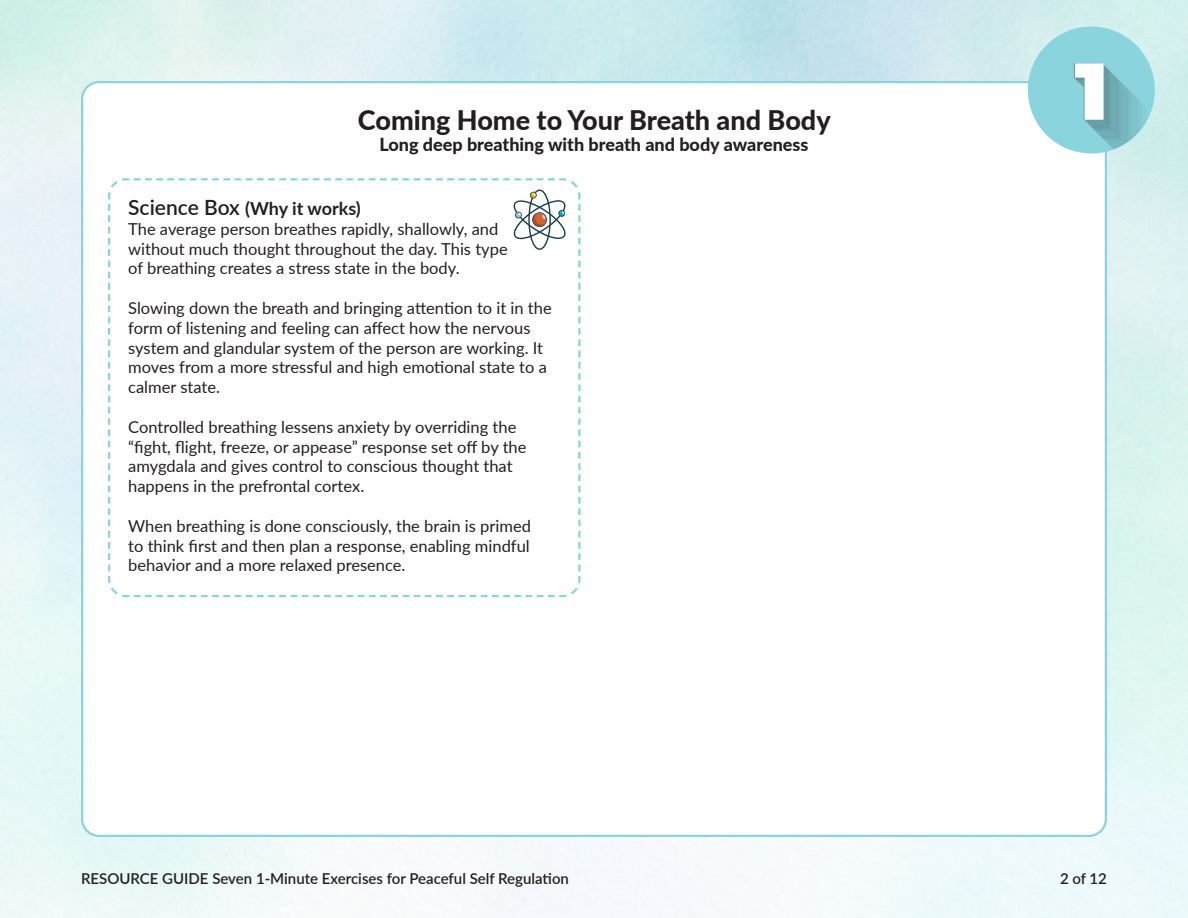
<style>
.page{position:relative;width:1188px;height:918px;background:#fff}
.page>*{position:absolute;margin:0;border:0;box-sizing:border-box;transform-origin:0 0}
.t1{font:900 80.55px "Montserrat";color:#fff}
.t2{font:800 27px "Lato";color:#231f20}
.t3{font:800 18px "Lato";color:#231f20}
.t4{font:700 18px "Lato";color:#231f20}
.t5{font:16.5px/19.8px "Lato";color:#231f20}
.t6{font:600 15px "Lato";color:#231f20}
.s1{font-weight:600;font-size:21px}
</style>
<div class="page">
<div style="left:1028px;top:27px;width:127px;height:127px;background:#8ad4de;border-radius:50%"></div>
<svg style="left:1074px;top:63px;width:75px;height:86px"></svg>
<svg style="left:108px;top:178px;width:473px;height:420px"></svg>
<svg style="left:132px;top:178px;width:448px;height:393px"></svg>
<p class="t2" style="left:358px;top:100px;width:474px">Coming Home to Your Breath and Body</p>
<p class="t3" style="left:379px;top:131px;width:430px">Long deep breathing with breath and body awareness</p>
<p class="t4" style="left:128px;top:195px;width:234px"><span class="s1">Science Box</span> (Why it works)</p>
<p class="t5" style="left:128px;top:218px;width:381px">The average person breathes rapidly, shallowly, and without much thought throughout the day. This type of breathing creates a stress state in the body.</p>
<p class="t5" style="left:128px;top:297px;width:425px">Slowing down the breath and bringing attention to it in the form of listening and feeling can affect how the nervous system and glandular system of the person are working. It moves from a more stressful and high emotional state to a calmer state.</p>
<p class="t5" style="left:128px;top:416px;width:400px">Controlled breathing lessens anxiety by overriding the “fight, flight, freeze, or appease” response set off by the amygdala and gives control to conscious thought that happens in the prefrontal cortex.</p>
<p class="t5" style="left:128px;top:515px;width:404px;text-align:justify">When breathing is done consciously, the brain is primed to think first and then plan a response, enabling mindful behavior and a more relaxed presence.</p>
<p class="t1" style="left:1074px;top:31px;width:35px">1</p>
<p class="t6" style="left:81px;top:867px;width:490px">RESOURCE GUIDE Seven 1-Minute Exercises for Peaceful Self Regulation</p>
<p class="t6" style="left:1060px;top:867px;width:48px">2 of 12</p>
</div>
